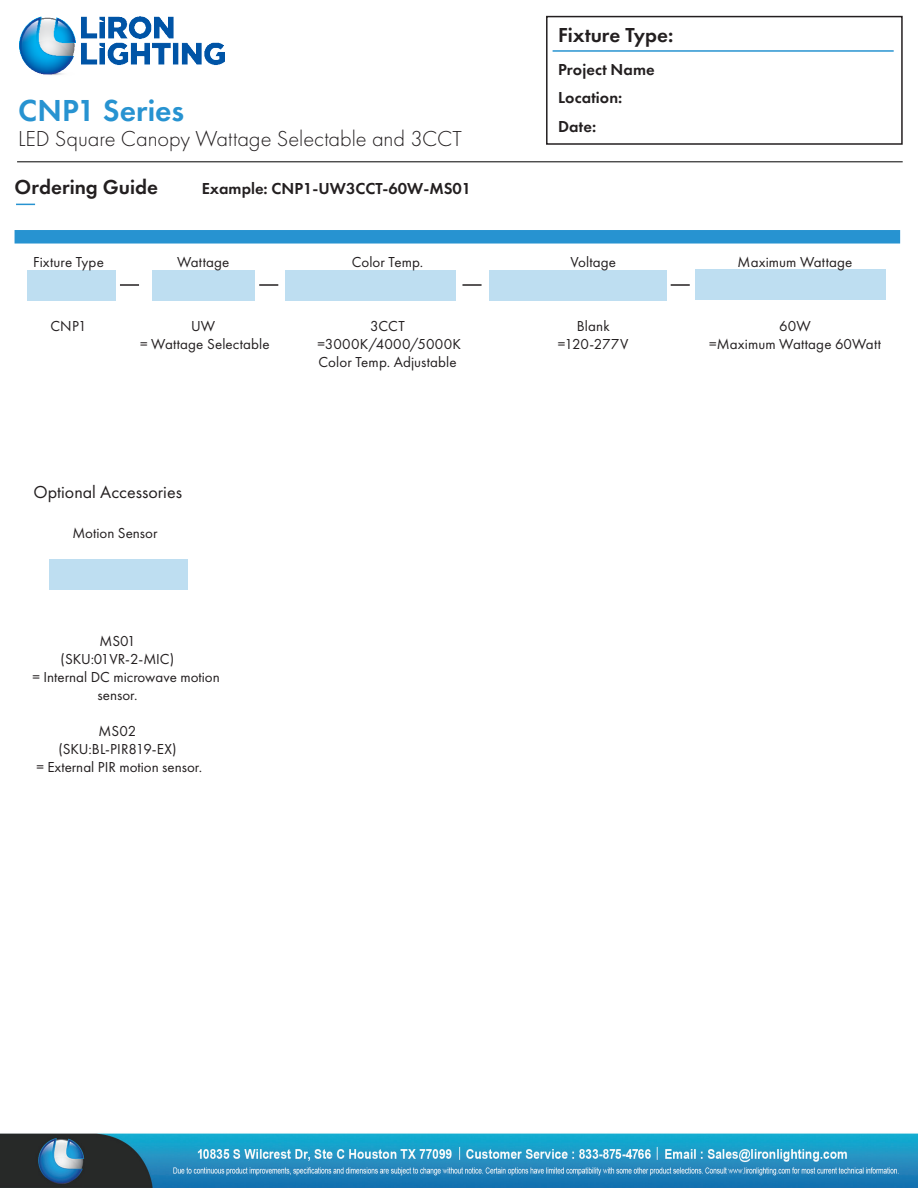
<style>
.page{position:relative;width:918px;height:1188px;background:#fff}
.page>*{position:absolute;margin:0;border:0;box-sizing:border-box;transform-origin:0 0}
.t1{font:600 31.5px "Futura PT";color:#2793d1}
.t2{font:300 22.5px "Futura PT";color:#231f20}
.t3{font:600 21px "Futura PT";color:#231f20}
.t4{font:18px "Futura PT";color:#231f20}
.t5{font:600 16.5px/28.5px "Futura PT";color:#231f20}
.Specs_Info_Middle{font:15px/18px "Futura PT";letter-spacing:.005em;color:#231f20;text-align:center}
.Specs_Info_Middle-2{font:15px "Futura PT";letter-spacing:.025em;color:#231f20}
</style>
<div class="page">
<img style="left:0;top:230px;width:918px;height:958px">
<div style="left:546px;top:16px;width:357px;height:129px;border:2px solid #231f20"></div>
<hr style="left:553px;top:50px;width:341px;height:2px;background:#2793d1">
<img style="left:19px;top:16px;width:206px;height:59px">
<hr style="left:17px;top:162px;width:886px;height:1px;background:#000">
<svg style="left:18px;top:491px;width:408px;height:342px"></svg>
<div style="left:28px;top:270px;width:88px;height:30px;background:#bedef1"></div>
<div style="left:152px;top:270px;width:103px;height:30px;background:#bedef1"></div>
<div style="left:286px;top:270px;width:170px;height:30px;background:#bedef1"></div>
<div style="left:489px;top:270px;width:178px;height:30px;background:#bedef1"></div>
<div style="left:696px;top:269px;width:190px;height:31px;background:#bedef1"></div>
<svg style="left:259px;top:284px;width:19px;height:2px"></svg>
<hr style="left:462px;top:284px;width:20px;height:2px;background:#231f20">
<svg style="left:671px;top:284px;width:19px;height:2px"></svg>
<svg style="left:120px;top:284px;width:19px;height:2px"></svg>
<div style="left:15px;top:230px;width:885px;height:14px;background:#2793d1"></div>
<svg style="left:16px;top:204px;width:19px;height:1px"></svg>
<div style="left:49px;top:560px;width:139px;height:30px;background:#bedef1"></div>
<p class="t1" style="left:18px;top:91px;width:167px">CNP1 Series</p>
<p class="t2" style="left:18px;top:126px;width:445px">LED Square Canopy Wattage Selectable and 3CCT</p>
<p class="t3" style="left:15px;top:174px;width:145px">Ordering Guide</p>
<p class="t5" style="left:202px;top:174px;width:271px">Example: CNP1-UW3CCT-60W-MS01</p>
<h3 class="t3" style="left:558px;top:21px;width:117px">Fixture Type:</h3>
<p class="t5" style="left:558px;top:55px;width:98px">Project Name<br>Location:<br>Date:</p>
<p class="Specs_Info_Middle" style="left:33px;top:253px;width:72px">Fixture Type</p>
<p class="Specs_Info_Middle" style="left:177px;top:253px;width:54px">Wattage</p>
<p class="Specs_Info_Middle" style="left:352px;top:253px;width:73px">Color Temp.</p>
<p class="Specs_Info_Middle" style="left:570px;top:253px;width:47px">Voltage</p>
<p class="Specs_Info_Middle" style="left:738px;top:253px;width:116px">Maximum Wattage</p>
<p class="Specs_Info_Middle" style="left:50px;top:317px;width:38px">CNP1</p>
<p class="Specs_Info_Middle" style="left:191px;top:317px;width:26px">UW</p>
<p class="Specs_Info_Middle" style="left:140px;top:335px;width:131px">= Wattage Selectable</p>
<p class="t4" style="left:34px;top:481px;width:150px">Optional Accessories</p>
<p class="Specs_Info_Middle" style="left:72px;top:524px;width:87px">Motion Sensor</p>
<p class="Specs_Info_Middle" style="left:99px;top:632px;width:38px">MS01</p>
<p class="Specs_Info_Middle" style="left:61px;top:650px;width:115px">(SKU:01VR-2-MIC)</p>
<p class="Specs_Info_Middle" style="left:33px;top:668px;width:189px">= Internal DC microwave motion</p>
<p class="Specs_Info_Middle" style="left:98px;top:686px;width:41px">sensor.</p>
<p class="Specs_Info_Middle" style="left:36px;top:722px;width:167px">MS02<br>(SKU:BL-PIR819-EX)<br>= External PIR motion sensor.</p>
<p class="Specs_Info_Middle" style="left:370px;top:317px;width:36px">3CCT</p>
<p class="Specs_Info_Middle-2" style="left:317px;top:335px;width:145px">=3000K/4000/5000K</p>
<p class="Specs_Info_Middle" style="left:319px;top:353px;width:140px">Color Temp. Adjustable</p>
<p class="Specs_Info_Middle" style="left:577px;top:317px;width:34px">Blank</p>
<p class="Specs_Info_Middle" style="left:558px;top:335px;width:72px">=120-277V</p>
<p class="Specs_Info_Middle" style="left:779px;top:317px;width:33px">60W</p>
<p class="Specs_Info_Middle" style="left:709px;top:335px;width:173px">=Maximum Wattage 60Watt</p>
</div>
